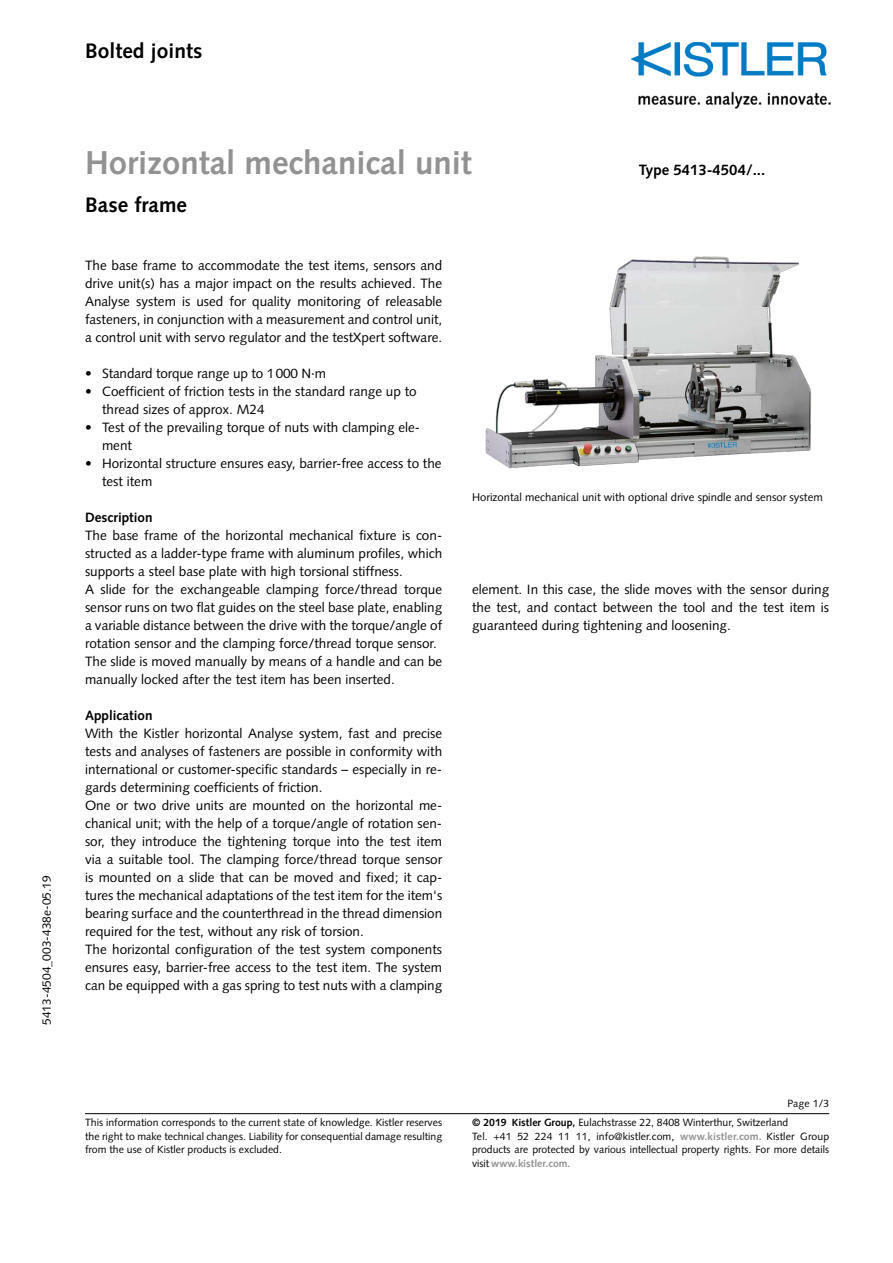
<style>
.page{position:relative;width:893px;height:1263px;background:#fff}
.page>*{position:absolute;margin:0;border:0;box-sizing:border-box;transform-origin:0 0}
.t1{font:700 33px "Syntax LT Std";color:#929292}
.t2{font:700 21px "Syntax LT Std";color:#000}
.t3{font:700 15px "Syntax LT Std";color:#000}
.t4{font:13.5px/18px "Syntax LT Std";color:#000}
.t5{font:700 13.5px "Syntax LT Std";color:#000}
.t6{font:12px "Syntax LT Std";color:#000}
.t7{font:11.25px "Syntax LT Std";color:#000}
.t8{font:10.5px/13.5px "Syntax LT Std";color:#000}
.s1{font-weight:700}
.s2{font-weight:700;color:#929292}
</style>
<div class="page">
<hr style="left:85px;top:1113px;width:744px;height:1px;background:#000">
<img style="left:631px;top:43px;width:200px;height:65px">
<img style="left:485px;top:256px;width:326px;height:213px">
<h2 class="t2" style="left:85px;top:39px;width:119px">Bolted joints</h2>
<p class="t6" style="left:39px;top:1025px;width:151px;rotate:-90deg">5413-4504_003-438e-05.19</p>
<h1 class="t1" style="left:85px;top:143px;width:388px">Horizontal mechanical unit</h1>
<h2 class="t2" style="left:85px;top:193px;width:104px">Base frame</h2>
<p class="t3" style="left:639px;top:161px;width:128px">Type 5413-4504/...</p>
<p class="t4" style="left:85px;top:256px;width:359px;text-align:justify">The base frame to accommodate the test items, sensors and drive unit(s) has a major impact on the results achieved. The Analyse system is used for quality monitoring of releasable fasteners, in conjunction with a measurement and control unit, a control unit with servo regulator and the testXpert software.</p>
<p class="t4" style="left:85px;top:364px;width:242px">• Standard torque range up to 1000 N·m</p>
<p class="t4" style="left:102px;top:382px;width:316px;text-indent:-17px">• Coefficient of friction tests in the standard range up to thread sizes of approx. M24</p>
<p class="t4" style="left:102px;top:418px;width:320px;text-indent:-17px">• Test of the prevailing torque of nuts with clamping ele&shy;ment</p>
<p class="t4" style="left:102px;top:454px;width:341px;text-indent:-17px">• Horizontal structure ensures easy, barrier-free access to the test item</p>
<p class="t5" style="left:85px;top:510px;width:69px">Description</p>
<p class="t4" style="left:85px;top:526px;width:359px">The base frame of the horizontal mechanical fixture is con&shy;structed as a ladder-type frame with aluminum profiles, which supports a steel base plate with high torsional stiffness.<br>A slide for the exchangeable clamping force/thread torque sensor runs on two flat guides on the steel base plate, enabling a variable distance between the drive with the torque/angle of rotation sensor and the clamping force/thread torque sensor.<br>The slide is moved manually by means of a handle and can be manually locked after the test item has been inserted.</p>
<p class="t5" style="left:85px;top:708px;width:69px">Application</p>
<p class="t4" style="left:85px;top:724px;width:359px">With the Kistler horizontal Analyse system, fast and precise tests and analyses of fasteners are possible in conformity with international or customer-specific standards – especially in re&shy;gards determining coefficients of friction.<br>One or two drive units are mounted on the horizontal me&shy;chanical unit; with the help of a torque/angle of rotation sen&shy;sor, they introduce the tightening torque into the test item via a suitable tool. The clamping force/thread torque sensor is mounted on a slide that can be moved and fixed; it cap&shy;tures the mechanical adaptations of the test item for the item's bearing surface and the counterthread in the thread dimension required for the test, without any risk of torsion.<br>The horizontal configuration of the test system components ensures easy, barrier-free access to the test item. The system can be equipped with a gas spring to test nuts with a clamping</p>
<p class="t7" style="left:472px;top:491px;width:352px">Horizontal mechanical unit with optional drive spindle and sensor system</p>
<p class="t4" style="left:472px;top:580px;width:359px;text-align:justify">element. In this case, the slide moves with the sensor during the test, and contact between the tool and the test item is guaranteed during tightening and loosening.</p>
<p class="t8" style="left:85px;top:1116px;width:359px;text-align:justify">This information corresponds to the current state of knowledge. Kistler reserves the right to make technical changes. Liability for consequential damage resulting from the use of Kistler products is excluded.</p>
<p class="t8" style="left:787px;top:1097px;width:43px">Page 1/3</p>
<p class="t8" style="left:472px;top:1116px;width:359px"><span class="s1">© 2019 Kistler Group,</span> Eulachstrasse 22, 8408 Winterthur, Switzerland<br>Tel. +41 52 224 11 11, info@kistler.com, <span class="s2">www.kistler.com.</span> Kistler Group products are protected by various intellectual property rights. For more details visit <span class="s2">www.kistler.com.</span></p>
</div>
